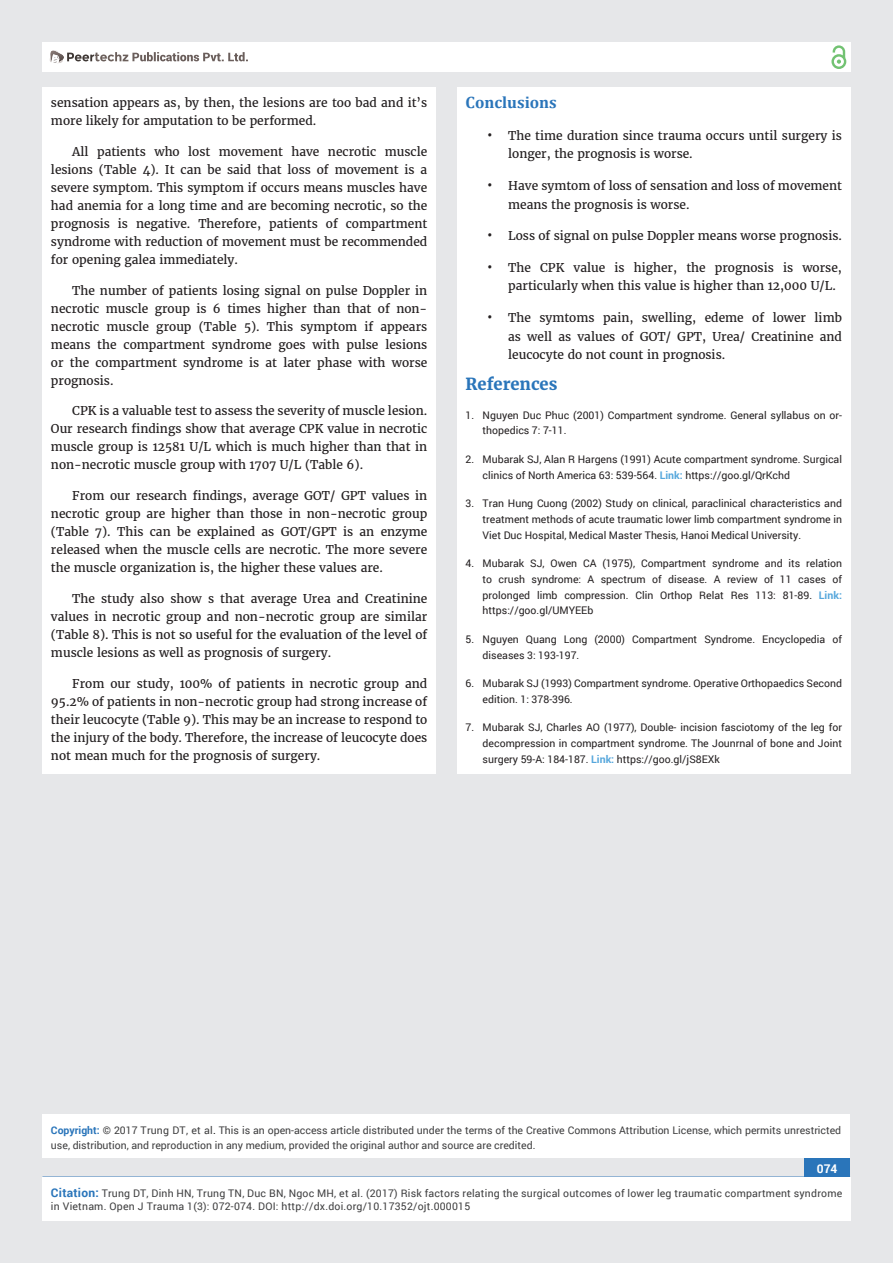
<style>
.page{position:relative;width:893px;height:1263px;background:#e6e7e9}
.page>*{position:absolute;margin:0;border:0;box-sizing:border-box;transform-origin:0 0}
.t1{font:700 16.5px "Cambria";color:#2a75ba}
.t2{font:700 16.5px "Merriweather";color:#2a75ba}
.t3{font:12px/18px "Merriweather";color:#231f20;text-align:justify}
.t4{font:700 12px "Roboto";color:#fff}
.t5{font:10.5px/15.8px "Roboto";color:#231f20}
.t6{font:10.5px/15px "Roboto";color:#3e3e3f}
.t7{font:10.5px/13.5px "Roboto";letter-spacing:.02em;color:#3e3e3f}
.s1{font-size:15px}
.s2{font-weight:700;color:#56a7dc}
.s3{font-weight:700;color:#2a75ba}
.s4{color:#0b0c0b}
.s5{font-weight:700;font-size:12px;color:#2a75ba}
</style>
<div class="page">
<div style="left:42px;top:43px;width:808px;height:29px;background:#fff"></div>
<div style="left:831px;top:54px;width:15px;height:15px;border:2px solid #72c272;border-radius:50%"></div>
<svg style="left:831px;top:45px;width:15px;height:19px"></svg>
<div style="left:804px;top:1157px;width:46px;height:43px;background:#2a75ba"></div>
<svg style="left:49px;top:50px;width:199px;height:14px"></svg>
<div style="left:42px;top:1177px;width:809px;height:43px;background:#fff"></div>
<div style="left:42px;top:1115px;width:808px;height:43px;background:#fff"></div>
<div style="left:42px;top:87px;width:394px;height:687px;background:#fff"></div>
<div style="left:457px;top:87px;width:393px;height:687px;background:#fff"></div>
<p class="t3" style="left:51px;top:94px;width:378px">sensation appears as, by then, the lesions are too bad and it’s more likely for amputation to be performed.</p>
<p class="t3" style="left:51px;top:143px;width:378px;text-indent:21px">All patients who lost movement have necrotic muscle lesions (Table 4). It can be said that loss of movement is a severe symptom. This symptom if occurs means muscles have had anemia for a long time and are becoming necrotic, so the prognosis is negative. Therefore, patients of compartment syndrome with reduction of movement must be recommended for opening galea immediately.</p>
<p class="t3" style="left:51px;top:281px;width:378px;text-indent:21px">The number of patients losing signal on pulse Doppler in necrotic muscle group is 6 times higher than that of non&shy;necrotic muscle group (Table 5). This symptom if appears means the compartment syndrome goes with pulse lesions or the compartment syndrome is at later phase with worse prognosis.</p>
<p class="t3" style="left:51px;top:402px;width:378px;text-indent:21px">CPK is a valuable test to assess the severity of muscle lesion.<br>Our research findings show that average CPK value in necrotic muscle group is 12581 U/L which is much higher than that in non-necrotic muscle group with 1707 U/L (Table 6).</p>
<p class="t3" style="left:51px;top:487px;width:378px;text-indent:21px">From our research findings, average GOT/ GPT values in necrotic group are higher than those in non-necrotic group (Table 7). This can be explained as GOT/GPT is an enzyme released when the muscle cells are necrotic. The more severe the muscle organization is, the higher these values are.</p>
<p class="t3" style="left:51px;top:590px;width:378px;text-indent:21px">The study also show s that average Urea and Creatinine values in necrotic group and non-necrotic group are similar (Table 8). This is not so useful for the evaluation of the level of muscle lesions as well as prognosis of surgery.</p>
<p class="t3" style="left:51px;top:674px;width:378px;text-indent:21px">From our study, 100% of patients in necrotic group and 95.2% of patients in non-necrotic group had strong increase of their leucocyte (Table 9). This may be an increase to respond to the injury of the body. Therefore, the increase of leucocyte does not mean much for the prognosis of surgery.</p>
<h1 class="t1" style="left:466px;top:92px;width:93px">Conclusions</h1>
<p class="t3" style="left:508px;top:126px;width:335px;line-height:18.8px;text-indent:-21px"><span class="s1">•</span> The time duration since trauma occurs until surgery is longer, the prognosis is worse.</p>
<p class="t3" style="left:508px;top:176px;width:335px;line-height:18.8px;text-indent:-21px"><span class="s1">•</span> Have symtom of loss of sensation and loss of movement means the prognosis is worse.</p>
<p class="t3" style="left:487px;top:227px;width:357px"><span class="s1">•</span> Loss of signal on pulse Doppler means worse prognosis.</p>
<p class="t3" style="left:508px;top:258px;width:335px;line-height:18.8px;text-indent:-21px"><span class="s1">•</span> The CPK value is higher, the prognosis is worse, particularly when this value is higher than 12,000 U/L.</p>
<p class="t3" style="left:508px;top:308px;width:335px;line-height:18.8px;text-indent:-21px"><span class="s1">•</span> The symtoms pain, swelling, edeme of lower limb as well as values of GOT/ GPT, Urea/ Creatinine and leucocyte do not count in prognosis.</p>
<h1 class="t2" style="left:466px;top:374px;width:93px">References</h1>
<p class="t5" style="left:483px;top:407px;width:361px;text-indent:-17px">1. Nguyen Duc Phuc (2001) Compartment syndrome. General syllabus on or&shy;thopedics 7: 7-11.</p>
<p class="t5" style="left:483px;top:451px;width:361px;text-indent:-17px">2. Mubarak SJ, Alan R Hargens (1991) Acute compartment syndrome. Surgical clinics of North America 63: 539-564. <span class="s2">Link:</span> https://goo.gl/QrKchd</p>
<p class="t5" style="left:483px;top:495px;width:361px;text-align:justify;text-indent:-17px">3. Tran Hung Cuong (2002) Study on clinical, paraclinical characteristics and treatment methods of acute traumatic lower limb compartment syndrome in Viet Duc Hospital, Medical Master Thesis, Hanoi Medical University.</p>
<p class="t5" style="left:483px;top:555px;width:361px;text-align:justify;text-indent:-17px">4. Mubarak SJ, Owen CA (1975), Compartment syndrome and its relation to crush syndrome: A spectrum of disease. A review of 11 cases of prolonged limb compression. Clin Orthop Relat Res 113: 81-89. <span class="s2">Link: </span>https://goo.gl/UMYEEb</p>
<p class="t5" style="left:483px;top:631px;width:361px;text-indent:-17px">5. Nguyen Quang Long (2000) Compartment Syndrome. Encyclopedia of diseases 3: 193-197.</p>
<p class="t5" style="left:483px;top:675px;width:361px;text-indent:-17px">6. Mubarak SJ (1993) Compartment syndrome. Operative Orthopaedics Second edition. 1: 378-396.</p>
<p class="t5" style="left:483px;top:719px;width:361px;text-align:justify;text-indent:-17px">7. Mubarak SJ, Charles AO (1977), Double- incision fasciotomy of the leg for decompression in compartment syndrome. The Jounrnal of bone and Joint surgery 59-A: 184-187. <span class="s2">Link:</span> https://goo.gl/jS8EXk</p>
<p class="t6" style="left:51px;top:1123px;width:792px"><span class="s3">Copyright:</span> © 2017 Trung DT, et al<span class="s4">.</span> This is an open-access article distributed under the terms of the Creative Commons Attribution License, which permits unrestricted use, distribution, and reproduction in any medium, provided the original author and source are credited.</p>
<p class="t4" style="left:817px;top:1161px;width:22px">074</p>
<p class="t7" style="left:51px;top:1186px;width:793px"><span class="s5">Citation:</span> Trung DT, Dinh HN, Trung TN, Duc BN, Ngoc MH, et al. (2017) Risk factors relating the surgical outcomes of lower leg traumatic compartment syndrome in Vietnam. Open J Trauma 1(3): 072-074. DOI: http://dx.doi.org/10.17352/ojt.000015</p>
</div>
